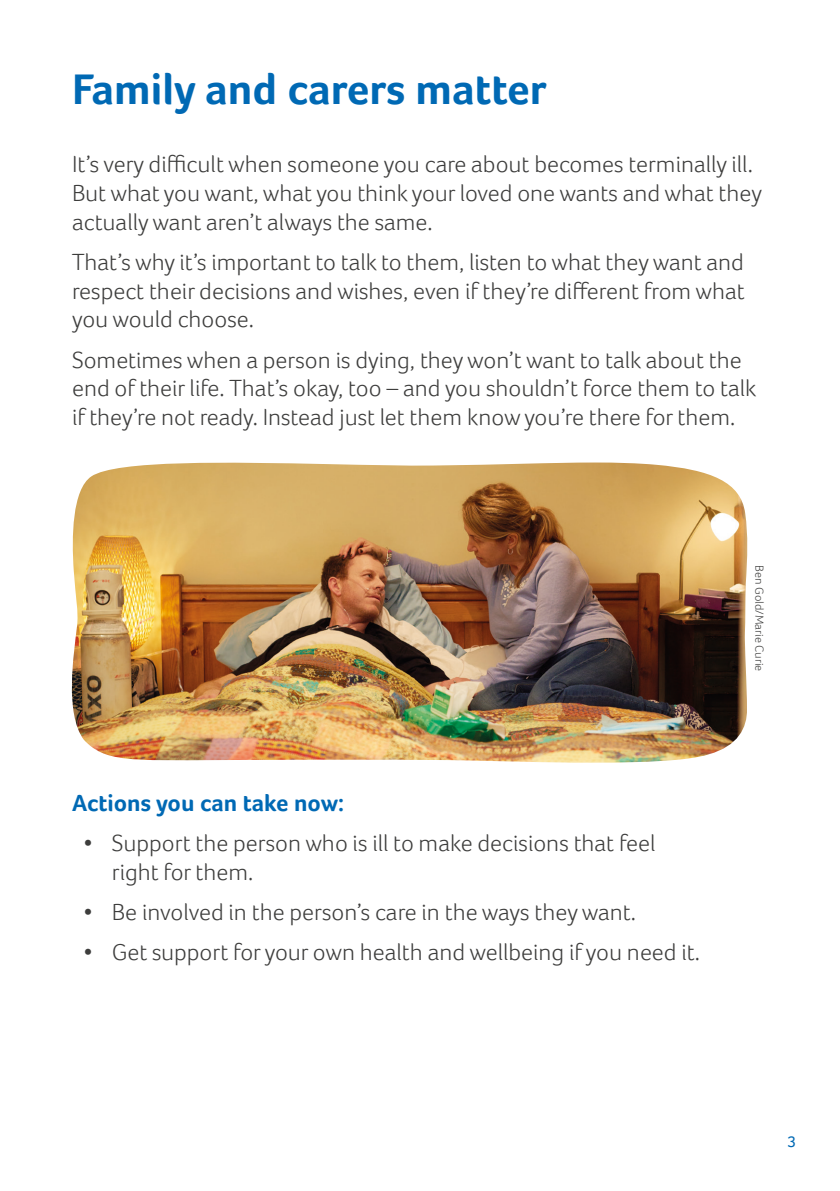
<style>
.page{position:relative;width:840px;height:1191px;background:#fff}
.page>*{position:absolute;margin:0;border:0;box-sizing:border-box;transform-origin:0 0}
.t1{font:700 44px "Foco";color:#0069b4}
.t2{font:300 24px/28.8px "Foco";color:#3d3d3c}
.t3{font:700 24px "Foco";color:#0069b4}
.t4{font:16px "Foco";color:#0069b4}
.t5{font:300 12px "Foco";color:#3d3d3c}
</style>
<div class="page">
<img style="left:71px;top:462px;width:676px;height:301px">
<h1 class="t1" style="left:72px;top:63px;width:476px">Family and carers matter</h1>
<p class="t2" style="left:72px;top:149px;width:691px">It’s very difficult when someone you care about becomes terminally ill.<br>But what you want, what you think your loved one wants and what they actually want aren’t always the same.</p>
<p class="t2" style="left:72px;top:247px;width:673px;text-align:justify">That’s why it’s important to talk to them, listen to what they want and respect their decisions and wishes, even if they’re different from what you would choose.</p>
<p class="t2" style="left:72px;top:345px;width:685px">Sometimes when a person is dying, they won’t want to talk about the end of their life. That’s okay, too – and you shouldn’t force them to talk if they’re not ready. Instead just let them know you’re there for them.</p>
<p class="t3" style="left:72px;top:789px;width:273px">Actions you can take now:</p>
<p class="t2" style="left:112px;top:828px;width:545px;text-indent:-28px">• Support the person who is ill to make decisions that feel right for them.</p>
<p class="t2" style="left:83px;top:897px;width:554px">• Be involved in the person’s care in the ways they want.</p>
<p class="t2" style="left:83px;top:937px;width:617px">• Get support for your own health and wellbeing if you need it.</p>
<p class="t5" style="left:766px;top:565px;width:107px;rotate:90deg">Ben Gold/Marie Curie</p>
<p class="t4" style="left:787px;top:1132px;width:10px">3</p>
</div>
